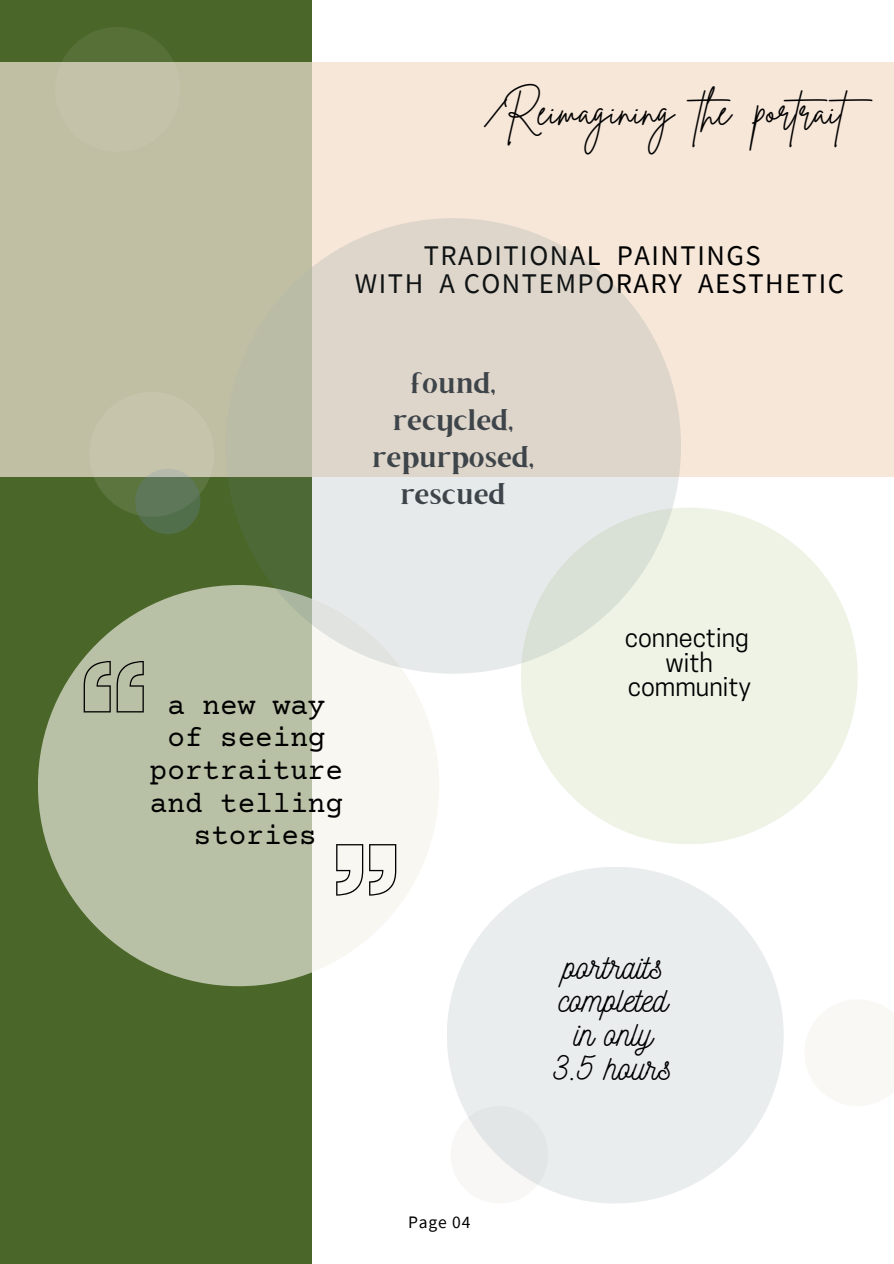
<style>
.page{position:relative;width:894px;height:1264px;background:#fff}
.page>*{position:absolute;margin:0;border:0;box-sizing:border-box;transform-origin:0 0}
.t1{font:191.55px "font 000000002 cf 3 f 786";color:#000}
.t2{font:38.85px "font 000000002 cf 3 f 786";color:#000}
.t3{font:34.35px/33.8px "font 000000002 cf 3 f 786";color:#000;text-align:center}
.t4{font:29.55px/37.2px "font 000000002 cf 3 f 786";color:#3e454a;text-align:center}
.t5{font:29.25px/32.7px "font 000000002 cf 3 f 786";color:#000;text-align:center}
.t6{font:28.5px/28.2px "font 000000002 cf 3 f 786";letter-spacing:.055em;color:#000;text-align:center}
.t7{font:25.5px/24.8px "font 000000002 cf 3 f 786";color:#000;text-align:center}
.t8{font:17.55px "font 000000002 cf 3 f 786";letter-spacing:.05em;color:#000}
</style>
<div class="page">
<div style="left:0;top:0;width:312px;height:1263px;background:#4a6628"></div>
<svg style="left:89px;top:392px;width:125px;height:125px"></svg>
<div style="left:0;top:62px;width:893px;height:414px;background:#f7e7d9"></div>
<svg style="left:805px;top:1000px;width:88px;height:106px"></svg>
<div style="left:135px;top:469px;width:65px;height:65px;background:#5d7758;border-radius:50%"></div>
<div style="left:55px;top:27px;width:125px;height:125px;background:#567038;border-radius:50%"></div>
<div style="left:450px;top:1106px;width:98px;height:97px;background:#f8f7f6;border-radius:50%"></div>
<div style="left:446px;top:866px;width:337px;height:337px;background:#e9eded;border-radius:50%"></div>
<svg style="left:38px;top:585px;width:401px;height:401px;fill:#b8c1a6"></svg>
<svg style="left:225px;top:218px;width:455px;height:455px;background:#d9d6cd"></svg>
<svg style="left:520px;top:507px;width:337px;height:337px;background:#ebf1e4"></svg>
<div style="left:0;top:62px;width:312px;height:414px;background:#c1bfa3"></div>
<h2 class="t2" style="left:482px;top:86px;width:402px">/Reimagining the portrait</h2>
<p class="t6" style="left:355px;top:240px;width:490px">TRADITIONAL PAINTINGS<br>WITH A CONTEMPORARY AESTHETIC</p>
<p class="t4" style="left:372px;top:367px;width:163px">found, recycled, repurposed, rescued</p>
<h1 class="t1" style="left:79px;top:659px;width:72px">“</h1>
<p class="t5" style="left:150px;top:691px;width:195px">a new way of seeing portraiture and telling stories</p>
<h1 class="t1" style="left:331px;top:818px;width:72px">”</h1>
<p class="t7" style="left:624px;top:628px;width:128px">connecting with community</p>
<p class="t3" style="left:554px;top:948px;width:118px">portraits completed in only<br>3.5 hours</p>
<p class="t8" style="left:408px;top:1210px;width:64px">Page 04</p>
</div>
